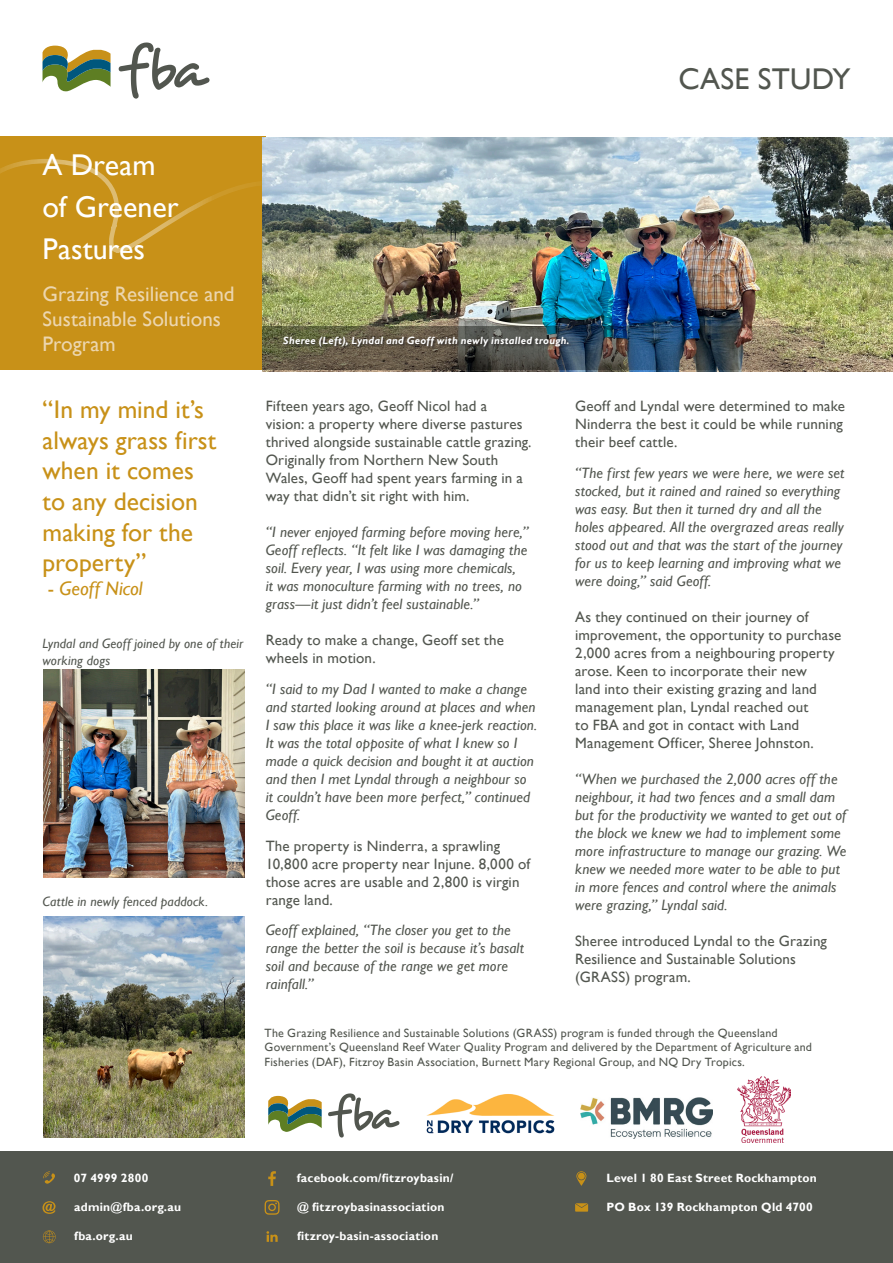
<style>
.page{position:relative;width:893px;height:1263px;background:#fff}
.page>*{position:absolute;margin:0;border:0;box-sizing:border-box;transform-origin:0 0}
.Case_Study_Major_Heading{font:30px/42px "Gill Sans";color:#fff}
.t1{font:30px "Gill Sans";letter-spacing:.01em;color:#52564f}
.Body_Copy{font:25.5px/30.6px "Gill Sans";color:#c89118}
.Case_Study_Minor_Heading{font:21px/25.2px "Gill Sans";color:#ecd6af}
.Body_Copy-2{font:italic 19.5px "Gill Sans";color:#c89118}
.Body_Copy-3{font:italic 15px/18px "Gill Sans";letter-spacing:.01em;color:#52564f}
.Body_Copy-4{font:15px/18px "Gill Sans";letter-spacing:.01em;color:#52564f}
.Body_Copy-5{font:italic 13.5px/16.2px "Gill Sans";letter-spacing:.01em;color:#52564f}
.Funding_acknowledgement{font:12px/14.4px "Gill Sans";letter-spacing:.02em;color:#52564f}
.t2{font:700 12px "Gill Sans";letter-spacing:.02em;color:#fff}
.Photo_caption_-_text_over_photo{font:italic 700 10.5px "Gill Sans";letter-spacing:.025em;color:#fff}
.s1{font-style:normal}
</style>
<div class="page">
<div style="left:0;top:136px;width:266px;height:234px;background:#c89118"></div>
<svg style="left:0;top:157px;width:263px;height:97px"></svg>
<img style="left:263px;top:137px;width:630px;height:234px">
<img style="left:44px;top:670px;width:200px;height:207px">
<img style="left:44px;top:917px;width:200px;height:220px">
<svg style="left:43px;top:46px;width:68px;height:46px"></svg>
<svg style="left:119px;top:43px;width:91px;height:56px"></svg>
<svg style="left:268px;top:1096px;width:54px;height:36px"></svg>
<svg style="left:328px;top:1093px;width:71px;height:44px"></svg>
<img style="left:263px;top:326px;width:627px;height:44px">
<div style="left:283px;top:337px;width:289px;height:12px;background:#231f20;opacity:.75"></div>
<div style="left:0;top:1152px;width:893px;height:111px;background:#52564f"></div>
<svg style="left:576px;top:1171px;width:10px;height:15px"></svg>
<svg style="left:268px;top:1171px;width:8px;height:15px"></svg>
<svg style="left:43px;top:1171px;width:12px;height:13px"></svg>
<svg style="left:43px;top:1201px;width:13px;height:13px"></svg>
<svg style="left:43px;top:1230px;width:13px;height:13px"></svg>
<svg style="left:575px;top:1203px;width:13px;height:8px"></svg>
<svg style="left:265px;top:1200px;width:15px;height:15px"></svg>
<svg style="left:266px;top:1231px;width:12px;height:11px"></svg>
<img style="left:426px;top:1094px;width:129px;height:40px">
<img style="left:580px;top:1097px;width:133px;height:42px">
<img style="left:738px;top:1076px;width:53px;height:67px">
<p class="t1" style="left:678px;top:62px;width:173px">CASE STUDY</p>
<p class="Case_Study_Major_Heading" style="left:43px;top:144px;width:138px">A Dream of Greener<br>Pastures</p>
<p class="Case_Study_Minor_Heading" style="left:43px;top:282px;width:194px">Grazing Resilience and<br>Sustainable Solutions<br>Program</p>
<p class="Body_Copy" style="left:43px;top:395px;width:175px">“In my mind it’s always grass first when it comes to any decision making for the property”</p>
<p class="Body_Copy-2" style="left:48px;top:577px;width:96px"><span class="s1">-</span> Geoff Nicol</p>
<p class="Body_Copy-5" style="left:43px;top:636px;width:202px">Lyndal and Geoff joined by one of their working dogs</p>
<p class="Body_Copy-5" style="left:43px;top:894px;width:167px">Cattle in newly fenced paddock.</p>
<p class="Photo_caption_-_text_over_photo" style="left:283px;top:334px;width:288px">Sheree (Left), Lyndal and Geoff with newly installed trough.</p>
<p class="Body_Copy-4" style="left:266px;top:397px;width:267px">Fifteen years ago, Geoff Nicol had a<br>vision: a property where diverse pastures thrived alongside sustainable cattle grazing.<br>Originally from Northern New South Wales, Geoff had spent years farming in a way that didn’t sit right with him.</p>
<p class="Body_Copy-3" style="left:266px;top:523px;width:264px">“I never enjoyed farming before moving here,” Geoff reflects. “It felt like I was damaging the soil. Every year, I was using more chemicals,<br>it was monoculture farming with no trees, no grass—it just didn’t feel sustainable.”</p>
<p class="Body_Copy-4" style="left:266px;top:631px;width:240px">Ready to make a change, Geoff set the wheels in motion.</p>
<p class="Body_Copy-3" style="left:266px;top:680px;width:273px">“I said to my Dad I wanted to make a change and started looking around at places and when I saw this place it was like a knee-jerk reaction.<br>It was the total opposite of what I knew so I made a quick decision and bought it at auction and then I met Lyndal through a neighbour so it couldn’t have been more perfect,” continued Geoff.</p>
<p class="Body_Copy-4" style="left:266px;top:837px;width:266px">The property is Ninderra, a sprawling 10,800 acre property near Injune. 8,000 of those acres are usable and 2,800 is virgin range land.</p>
<p class="Body_Copy-3" style="left:266px;top:921px;width:260px">Geoff explained, “The closer you get to the range the better the soil is because it’s basalt soil and because of the range we get more rainfall.”</p>
<p class="Body_Copy-4" style="left:575px;top:397px;width:271px">Geoff and Lyndal were determined to make<br>Ninderra the best it could be while running their beef cattle.</p>
<p class="Body_Copy-3" style="left:575px;top:464px;width:271px">“The first few years we were here, we were set stocked, but it rained and rained so everything was easy. But then it turned dry and all the holes appeared. All the overgrazed areas really stood out and that was the start of the journey for us to keep learning and improving what we were doing,” said Geoff.</p>
<p class="Body_Copy-4" style="left:575px;top:608px;width:268px">As they continued on their journey of improvement, the opportunity to purchase 2,000 acres from a neighbouring property arose. Keen to incorporate their new<br>land into their existing grazing and land management plan, Lyndal reached out<br>to FBA and got in contact with Land Management Officer, Sheree Johnston.</p>
<p class="Body_Copy-3" style="left:575px;top:770px;width:273px">“When we purchased the 2,000 acres off the neighbour, it had two fences and a small dam but for the productivity we wanted to get out of the block we knew we had to implement some more infrastructure to manage our grazing. We knew we needed more water to be able to put in more fences and control where the animals were grazing,” Lyndal said.</p>
<p class="Body_Copy-4" style="left:575px;top:932px;width:253px">Sheree introduced Lyndal to the Grazing<br>Resilience and Sustainable Solutions (GRASS) program.</p>
<p class="Funding_acknowledgement" style="left:265px;top:1026px;width:549px">The Grazing Resilience and Sustainable Solutions (GRASS) program is funded through the Queensland<br>Government’s Queensland Reef Water Quality Program and delivered by the Department of Agriculture and<br>Fisheries (DAF), Fitzroy Basin Association, Burnett Mary Regional Group, and NQ Dry Tropics.</p>
<p class="t2" style="left:74px;top:1171px;width:76px">07 4999 2800</p>
<p class="t2" style="left:297px;top:1171px;width:158px">facebook.com/fitzroybasin/</p>
<p class="t2" style="left:606px;top:1171px;width:212px">Level 1 80 East Street Rockhampton</p>
<p class="t2" style="left:74px;top:1200px;width:109px">admin@fba.org.au</p>
<p class="t2" style="left:297px;top:1200px;width:149px">@ fitzroybasinassociation</p>
<p class="t2" style="left:606px;top:1200px;width:208px">PO Box 139 Rockhampton Qld 4700</p>
<p class="t2" style="left:74px;top:1229px;width:60px">fba.org.au</p>
<p class="t2" style="left:297px;top:1229px;width:143px">fitzroy-basin-association</p>
</div>
